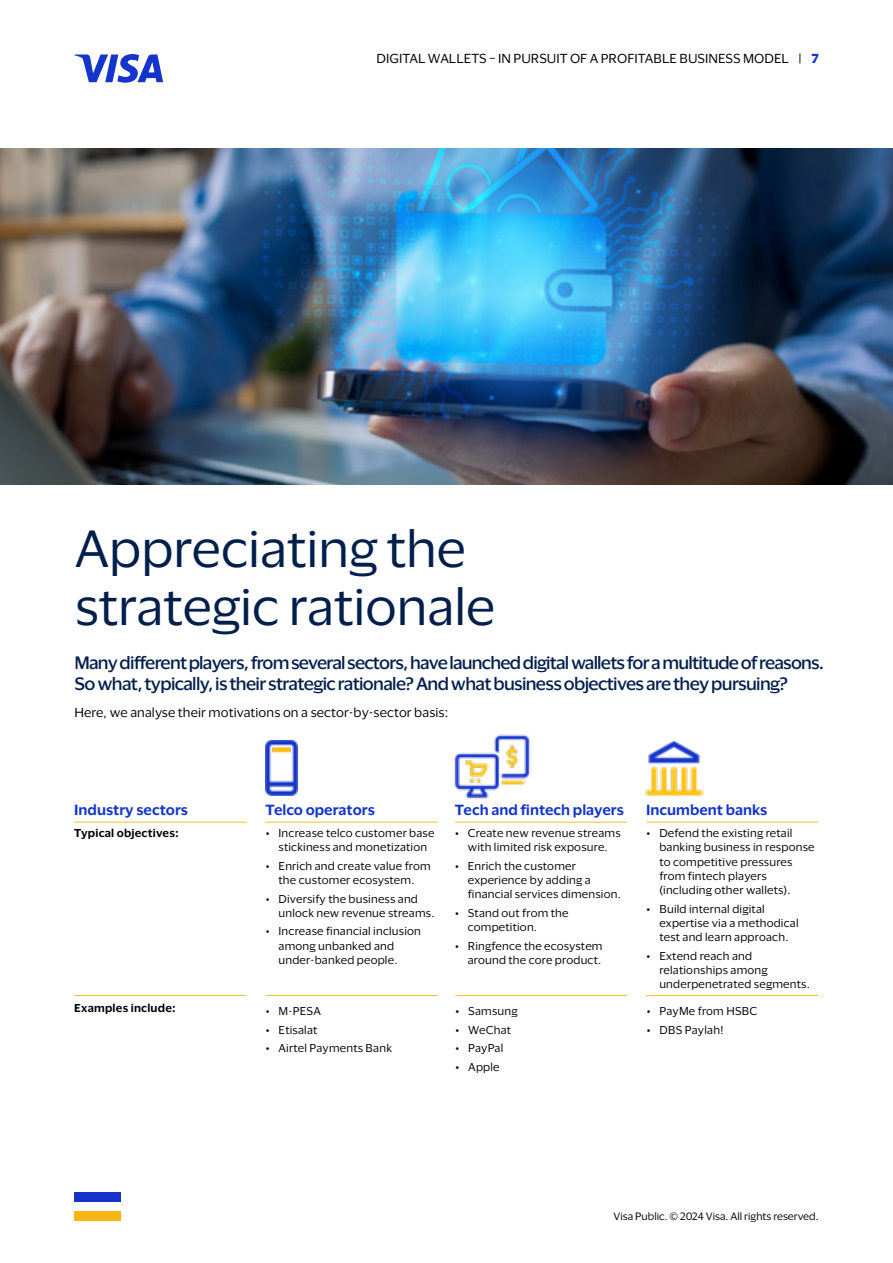
<style>
.page{position:relative;width:893px;height:1263px;background:#fff}
.page>*{position:absolute;margin:0;border:0;box-sizing:border-box;transform-origin:0 0}
.t1{font:48px/57.6px "Visa Dialect";color:#021e4c}
.t2{font:500 16.5px/21px "Visa Dialect";letter-spacing:-.05em;color:#021e4c}
.t3{font:600 13.5px "Visa Dialect";color:#1434cb}
.t4{font:12px "Visa Dialect";color:#000}
.t5{font:10.5px/14.2px "Visa Dialect";letter-spacing:.02em;color:#000}
.t6{font:600 10.5px "Visa Dialect";letter-spacing:.02em;color:#000}
.t7{font:9.75px "Visa Dialect";color:#000}
.s1{font-weight:700;color:#1434cb}
</style>
<div class="page">
<img style="left:0;top:148px;width:893px;height:337px">
<hr style="left:266px;top:822px;width:172px;height:1px;background:#fcc015">
<hr style="left:266px;top:995px;width:172px;height:1px;background:#fcc015">
<hr style="left:647px;top:822px;width:171px;height:1px;background:#fcc015">
<hr style="left:647px;top:995px;width:171px;height:1px;background:#fcc015">
<hr style="left:74px;top:822px;width:172px;height:1px;background:#fcc015">
<hr style="left:74px;top:995px;width:172px;height:1px;background:#fcc015">
<hr style="left:455px;top:822px;width:172px;height:1px;background:#fcc015">
<hr style="left:455px;top:995px;width:172px;height:1px;background:#fcc015">
<img style="left:645px;top:741px;width:58px;height:56px">
<img style="left:454px;top:734px;width:78px;height:65px">
<img style="left:266px;top:741px;width:32px;height:54px">
<svg style="left:74px;top:54px;width:89px;height:29px"></svg>
<div style="left:74px;top:1192px;width:47px;height:9px;background:#1433cb"></div>
<div style="left:74px;top:1211px;width:47px;height:9px;background:#f7b614"></div>
<p class="t4" style="left:377px;top:50px;width:443px">DIGITAL WALLETS – IN PURSUIT OF A PROFITABLE BUSINESS MODEL | <span class="s1">7</span></p>
<h1 class="t1" style="left:75px;top:517px;width:422px">Appreciating the strategic rationale</h1>
<h2 class="t2" style="left:74px;top:651px;width:751px">Many different players, from several sectors, have launched digital wallets for a multitude of reasons.<br>So what, typically, is their strategic rationale? And what business objectives are they pursuing?</h2>
<p class="t4" style="left:74px;top:703px;width:375px">Here, we analyse their motivations on a sector-by-sector basis:</p>
<p class="t3" style="left:74px;top:799px;width:115px">Industry sectors</p>
<p class="t3" style="left:265px;top:799px;width:111px">Telco operators</p>
<p class="t3" style="left:455px;top:799px;width:171px">Tech and fintech players</p>
<p class="t3" style="left:646px;top:799px;width:123px">Incumbent banks</p>
<p class="t6" style="left:74px;top:825px;width:106px">Typical objectives:</p>
<p class="t6" style="left:74px;top:1000px;width:103px">Examples include:</p>
<p class="t5" style="left:266px;top:825px;width:170px;text-align:center">• Increase telco customer base stickiness and monetization</p>
<p class="t5" style="left:266px;top:858px;width:166px;text-align:center">• Enrich and create value from the customer ecosystem.</p>
<p class="t5" style="left:279px;top:891px;width:157px;text-indent:-13px">• Diversify the business and unlock new revenue streams.</p>
<p class="t5" style="left:279px;top:923px;width:144px;text-indent:-13px">• Increase financial inclusion among unbanked and under-banked people.</p>
<p class="t5" style="left:266px;top:1003px;width:57px">• M-PESA</p>
<p class="t5" style="left:266px;top:1022px;width:53px">• Etisalat</p>
<p class="t5" style="left:266px;top:1040px;width:128px">• Airtel Payments Bank</p>
<p class="t5" style="left:455px;top:825px;width:167px;text-align:center">• Create new revenue streams with limited risk exposure.</p>
<p class="t5" style="left:468px;top:858px;width:155px;text-indent:-13px">• Enrich the customer experience by adding a financial services dimension.</p>
<p class="t5" style="left:468px;top:905px;width:102px;text-indent:-13px">• Stand out from the competition.</p>
<p class="t5" style="left:455px;top:938px;width:149px;text-align:right">• Ringfence the ecosystem around the core product.</p>
<p class="t5" style="left:455px;top:1003px;width:64px">• Samsung</p>
<p class="t5" style="left:455px;top:1022px;width:57px">• WeChat</p>
<p class="t5" style="left:455px;top:1040px;width:49px">• PayPal</p>
<p class="t5" style="left:455px;top:1059px;width:46px">• Apple</p>
<p class="t5" style="left:659px;top:825px;width:157px;text-indent:-13px">• Defend the existing retail banking business in response to competitive pressures from fintech players (including other wallets).</p>
<p class="t5" style="left:659px;top:901px;width:141px;text-indent:-13px">• Build internal digital expertise via a methodical test and learn approach.</p>
<p class="t5" style="left:659px;top:948px;width:152px;text-indent:-13px">• Extend reach and relationships among underpenetrated segments.</p>
<p class="t5" style="left:647px;top:1003px;width:112px">• PayMe from HSBC</p>
<p class="t5" style="left:647px;top:1022px;width:78px">• DBS Paylah!</p>
<p class="t7" style="left:614px;top:1209px;width:206px">Visa Public. © 2024 Visa. All rights reserved.</p>
</div>
